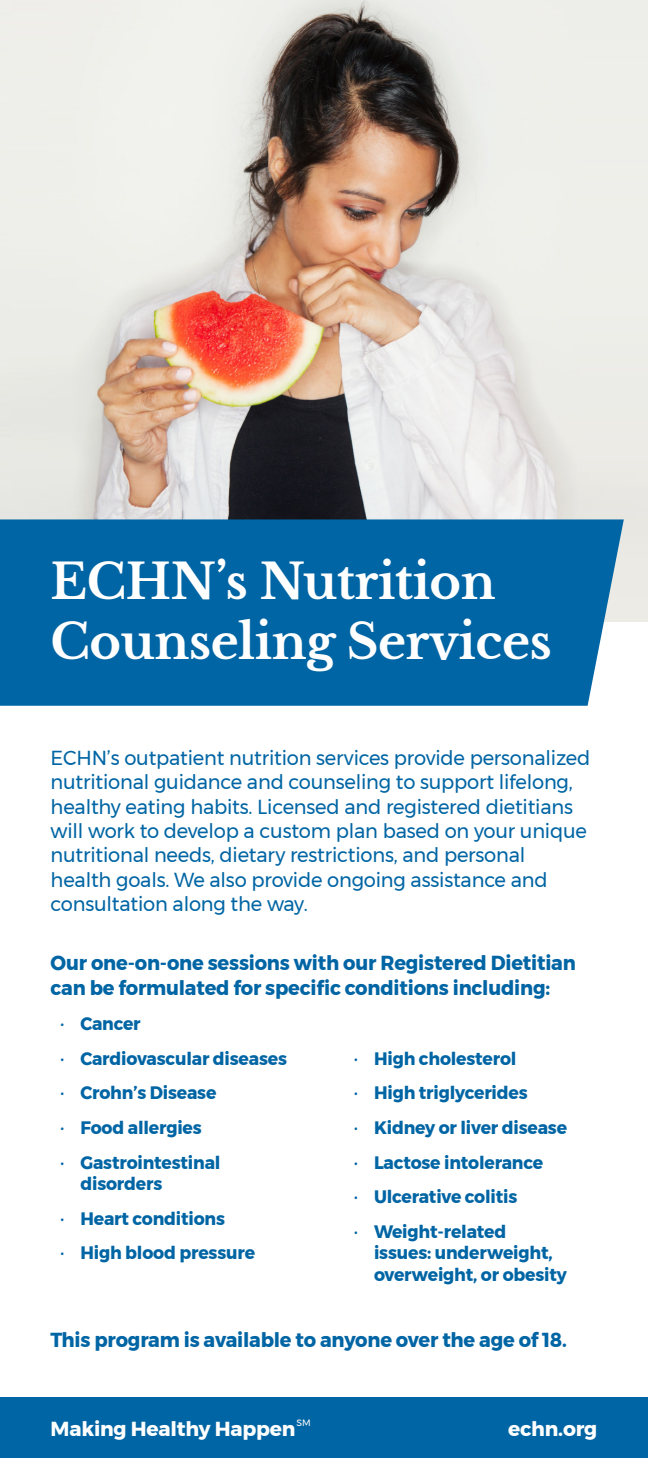
<style>
.page{position:relative;width:648px;height:1458px;background:#fff}
.page>*{position:absolute;margin:0;border:0;box-sizing:border-box;transform-origin:0 0}
.t1{font:700 47.93px/60.1px "Libre Baskerville";letter-spacing:-.01em;color:#fff}
.t2{font:20.25px/24.3px "Montserrat";letter-spacing:-.01em;color:#0065a4;scale:.96 1}
.t3{font:700 20.25px/24.3px "Montserrat";letter-spacing:-.01em;color:#0065a4;scale:.96 1}
.t4{font:700 20.25px "Montserrat";letter-spacing:-.01em;color:#fff}
.t5{font:700 18px/21.6px "Montserrat";letter-spacing:-.01em;color:#0065a4;scale:.96 1}
.t6{font:9.22px "Montserrat";color:#fff}
.s1{font-weight:300;font-size:19.12px}
</style>
<div class="page">
<img style="left:0;top:0;width:648px;height:622px">
<div style="left:0;top:1397px;width:648px;height:61px;background:#0065a4"></div>
<div style="left:0;top:519px;width:624px;height:187px;background:#0065a4"></div>
<p class="t1" style="left:51px;top:552px;width:503px">ECHN’s Nutrition<br>Counseling Services</p>
<p class="t2" style="left:51px;top:746px;width:564px">ECHN’s outpatient nutrition services provide personalized nutritional guidance and counseling to support lifelong, healthy eating habits. Licensed and registered dietitians will work to develop a custom plan based on your unique nutritional needs, dietary restrictions, and personal health goals. We also provide ongoing assistance and consultation along the way.</p>
<p class="t3" style="left:51px;top:951px;width:549px">Our one-on-one sessions with our Registered Dietitian can be formulated for specific conditions including:</p>
<p class="t5" style="left:60px;top:1013px;width:85px"><span class="s1">•</span> Cancer</p>
<p class="t5" style="left:60px;top:1048px;width:238px"><span class="s1">•</span> Cardiovascular diseases</p>
<p class="t5" style="left:60px;top:1082px;width:164px"><span class="s1">•</span> Crohn’s Disease</p>
<p class="t5" style="left:60px;top:1117px;width:149px"><span class="s1">•</span> Food allergies</p>
<p class="t5" style="left:80px;top:1151px;width:147px;text-indent:-20px"><span class="s1">•</span> Gastrointestinal disorders</p>
<p class="t5" style="left:60px;top:1208px;width:173px"><span class="s1">•</span> Heart conditions</p>
<p class="t5" style="left:60px;top:1242px;width:205px"><span class="s1">•</span> High blood pressure</p>
<p class="t5" style="left:354px;top:1048px;width:171px"><span class="s1">•</span> High cholesterol</p>
<p class="t5" style="left:354px;top:1082px;width:183px"><span class="s1">•</span> High triglycerides</p>
<p class="t5" style="left:354px;top:1117px;width:224px"><span class="s1">•</span> Kidney or liver disease</p>
<p class="t5" style="left:354px;top:1151px;width:199px"><span class="s1">•</span> Lactose intolerance</p>
<p class="t5" style="left:354px;top:1186px;width:172px"><span class="s1">•</span> Ulcerative colitis</p>
<p class="t5" style="left:374px;top:1221px;width:202px;text-indent:-20px"><span class="s1">•</span> Weight-related issues: underweight, overweight, or obesity</p>
<p class="t3" style="left:51px;top:1328px;width:539px">This program is available to anyone over the age of 18.</p>
<p class="t6" style="left:297px;top:1416px;width:16px">SM</p>
<p class="t4" style="left:51px;top:1412px;width:246px">Making Healthy Happen</p>
<p class="t4" style="left:508px;top:1412px;width:91px">echn.org</p>
</div>
